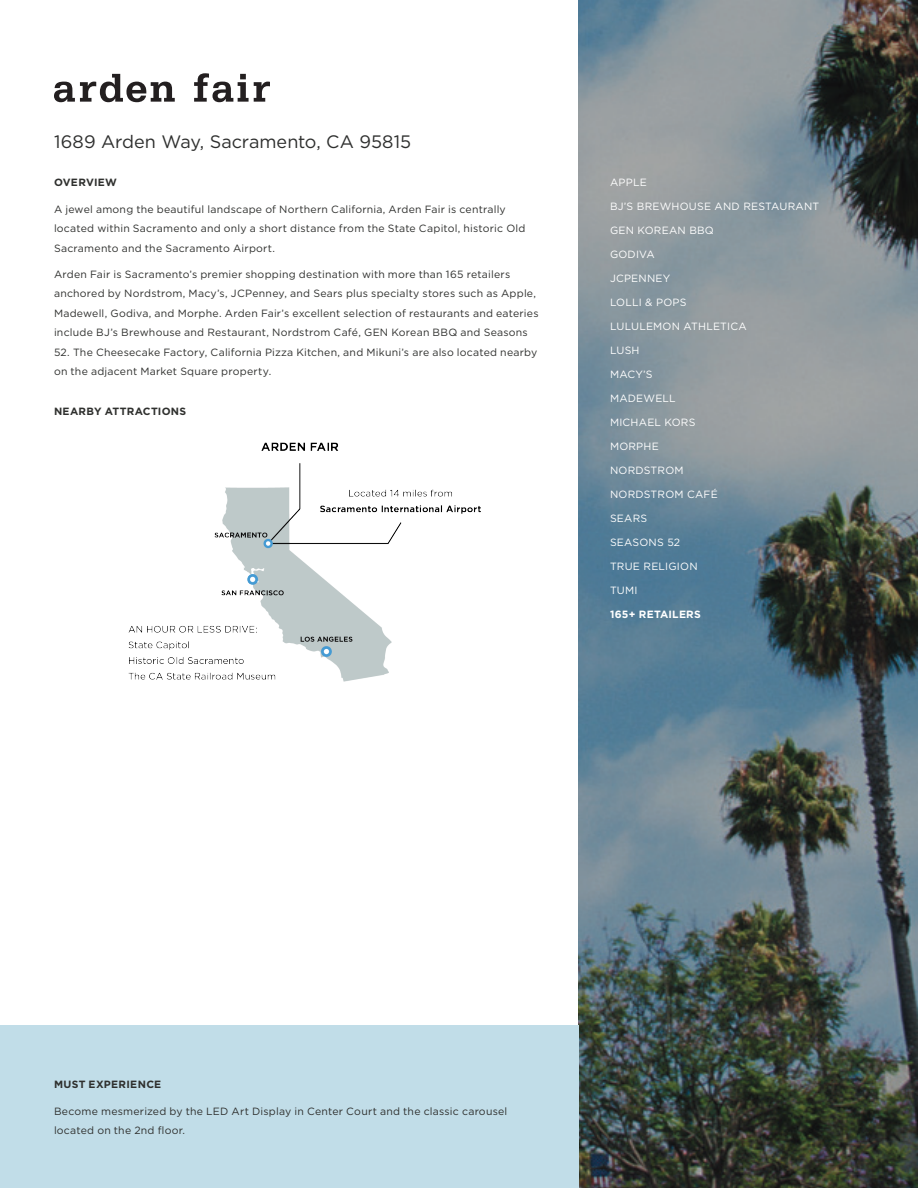
<style>
.page{position:relative;width:918px;height:1188px;background:#fff}
.page>*{position:absolute;margin:0;border:0;box-sizing:border-box;transform-origin:0 0}
.TOURISM_FACT_SHEET{font:18px "Gotham";color:#2e2f2e}
.BODY_COPY{font:10.5px/19.5px "Gotham";letter-spacing:.02em;color:#2f302e}
.STORE_NAMES{font:10.5px "Gotham";letter-spacing:.02em;color:#fff}
.BODY_COPY-2{font:700 10.5px "Gotham";letter-spacing:.025em;color:#2f302e}
.HEADLINES{font:700 10.5px "Gotham";letter-spacing:.03em;color:#2f302e}
.STORE_NAMES-2{font:700 10.5px "Gotham";letter-spacing:.02em;color:#fff}
</style>
<div class="page">
<img style="left:579px;top:0;width:339px;height:1188px">
<img style="left:128px;top:442px;width:353px;height:240px">
<svg style="left:194px;top:73px;width:76px;height:29px"></svg>
<svg style="left:54px;top:74px;width:121px;height:28px"></svg>
<div style="left:0;top:1026px;width:579px;height:162px;background:#c1dde8"></div>
<p class="TOURISM_FACT_SHEET" style="left:54px;top:130px;width:359px">1689 Arden Way, Sacramento, CA 95815</p>
<p class="BODY_COPY-2" style="left:54px;top:176px;width:65px">OVERVIEW</p>
<p class="BODY_COPY" style="left:54px;top:199px;width:473px">A jewel among the beautiful landscape of Northern California, Arden Fair is centrally located within Sacramento and only a short distance from the State Capitol, historic Old<br>Sacramento and the Sacramento Airport.</p>
<p class="BODY_COPY" style="left:54px;top:264px;width:486px">Arden Fair is Sacramento’s premier shopping destination with more than 165 retailers anchored by Nordstrom, Macy’s, JCPenney, and Sears plus specialty stores such as Apple, Madewell, Godiva, and Morphe. Arden Fair’s excellent selection of restaurants and eateries include BJ’s Brewhouse and Restaurant, Nordstrom Café, GEN Korean BBQ and Seasons</p>
<p class="BODY_COPY" style="left:54px;top:342px;width:485px">52. The Cheesecake Factory, California Pizza Kitchen, and Mikuni’s are also located nearby on the adjacent Market Square property.</p>
<p class="BODY_COPY-2" style="left:54px;top:404px;width:134px">NEARBY ATTRACTIONS</p>
<p class="STORE_NAMES" style="left:610px;top:176px;width:38px">APPLE</p>
<p class="STORE_NAMES" style="left:610px;top:200px;width:211px">BJ’S BREWHOUSE AND RESTAURANT</p>
<p class="STORE_NAMES" style="left:610px;top:224px;width:105px">GEN KOREAN BBQ</p>
<p class="STORE_NAMES" style="left:610px;top:248px;width:46px">GODIVA</p>
<p class="STORE_NAMES" style="left:610px;top:272px;width:62px">JCPENNEY</p>
<p class="STORE_NAMES" style="left:610px;top:296px;width:78px">LOLLI &amp; POPS</p>
<p class="STORE_NAMES" style="left:610px;top:320px;width:138px">LULULEMON ATHLETICA</p>
<p class="STORE_NAMES" style="left:610px;top:344px;width:31px">LUSH</p>
<p class="STORE_NAMES" style="left:610px;top:368px;width:44px">MACY’S</p>
<p class="STORE_NAMES" style="left:610px;top:392px;width:67px">MADEWELL</p>
<p class="STORE_NAMES" style="left:610px;top:416px;width:87px">MICHAEL KORS</p>
<p class="STORE_NAMES" style="left:610px;top:440px;width:50px">MORPHE</p>
<p class="STORE_NAMES" style="left:610px;top:464px;width:75px">NORDSTROM</p>
<p class="STORE_NAMES" style="left:610px;top:488px;width:109px">NORDSTROM CAFÉ</p>
<p class="STORE_NAMES" style="left:610px;top:512px;width:39px">SEARS</p>
<p class="STORE_NAMES" style="left:610px;top:536px;width:72px">SEASONS 52</p>
<p class="STORE_NAMES" style="left:610px;top:560px;width:89px">TRUE RELIGION</p>
<p class="STORE_NAMES" style="left:610px;top:584px;width:29px">TUMI</p>
<p class="STORE_NAMES-2" style="left:610px;top:608px;width:92px">165+ RETAILERS</p>
<p class="HEADLINES" style="left:54px;top:1078px;width:109px">MUST EXPERIENCE</p>
<p class="BODY_COPY" style="left:54px;top:1101px;width:455px">Become mesmerized by the LED Art Display in Center Court and the classic carousel located on the 2nd floor.</p>
</div>
